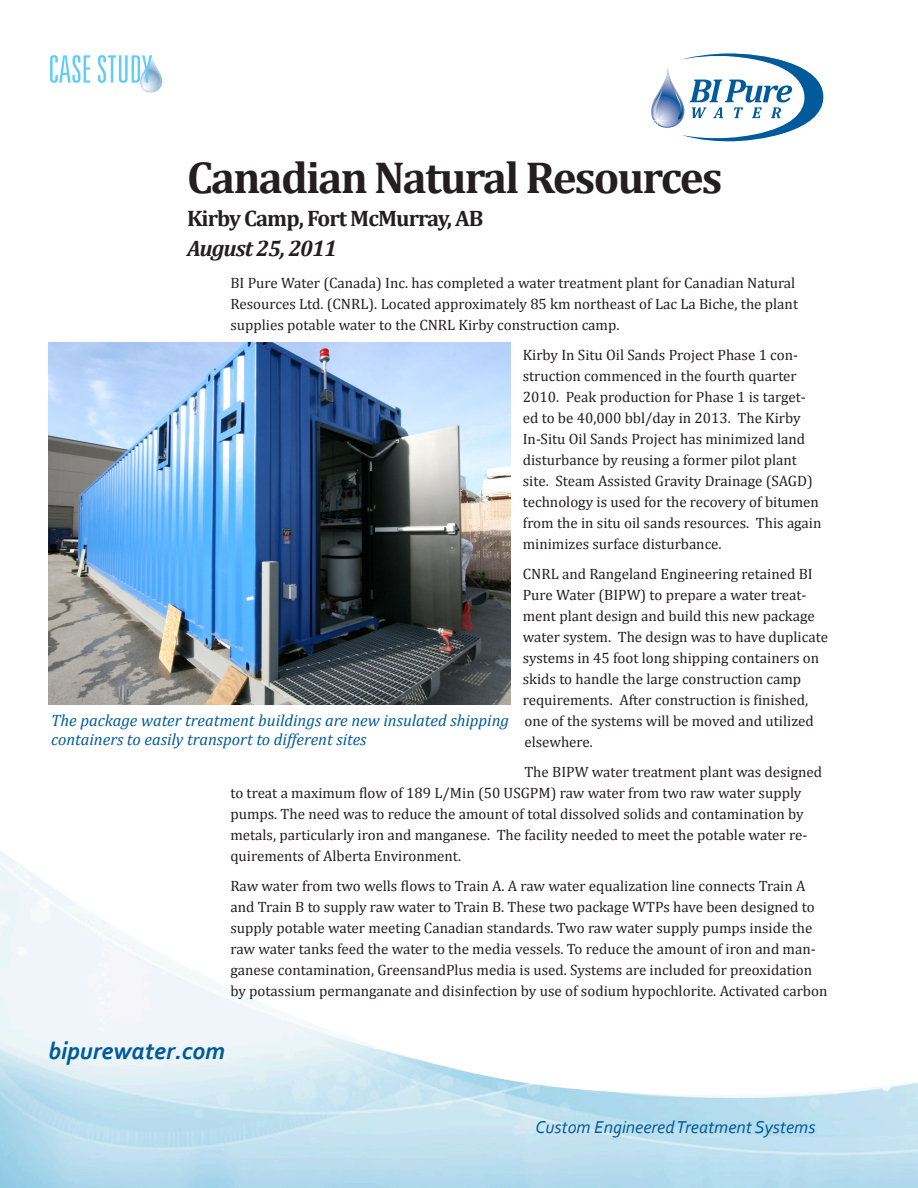
<style>
.page{position:relative;width:918px;height:1188px;background:#fff}
.page>*{position:absolute;margin:0;border:0;box-sizing:border-box;transform-origin:0 0}
.prod_descr2{font:700 45px "Cambria";letter-spacing:-.04em;color:#231f20}
.t1{font:italic 700 24.75px "Corbel";color:#005b9a}
.prod_descr2-2{font:700 22.5px/30px "Cambria";letter-spacing:-.04em;color:#231f20}
.t2{font:italic 18px "Corbel";color:#005b9a}
.cutline2{font:italic 16.5px/19.5px "Cambria";color:#005b9a}
.body2{font:15px/21px "Cambria";color:#231f20}
.s1{font-style:italic}
</style>
<div class="page">
<svg style="left:651px;top:53px;width:173px;height:89px"></svg>
<img style="left:49px;top:342px;width:462px;height:362px">
<img style="left:140px;top:54px;width:23px;height:39px">
<svg style="left:50px;top:55px;width:102px;height:28px"></svg>
<p class="prod_descr2" style="left:187px;top:146px;width:537px">Canadian Natural Resources</p>
<p class="prod_descr2-2" style="left:187px;top:203px;width:298px">Kirby Camp, Fort McMurray, AB<br><span class="s1">August 25, 2011</span></p>
<p class="body2" style="left:230px;top:272px;width:569px">BI Pure Water (Canada) Inc. has completed a water treatment plant for Canadian Natural<br>Resources Ltd. (CNRL). Located approximately 85 km northeast of Lac La Biche, the plant supplies potable water to the CNRL Kirby construction camp.</p>
<p class="body2" style="left:523px;top:344px;width:300px">Kirby In Situ Oil Sands Project Phase 1 con&shy;struction commenced in the fourth quarter 2010. Peak production for Phase 1 is target&shy;ed to be 40,000 bbl/day in 2013. The Kirby In-Situ Oil Sands Project has minimized land disturbance by reusing a former pilot plant site. Steam Assisted Gravity Drainage (SAGD) technology is used for the recovery of bitumen from the in situ oil sands resources. This again minimizes surface disturbance.</p>
<p class="body2" style="left:523px;top:563px;width:307px">CNRL and Rangeland Engineering retained BI Pure Water (BIPW) to prepare a water treat&shy;ment plant design and build this new package water system. The design was to have duplicate systems in 45 foot long shipping containers on skids to handle the large construction camp requirements. After construction is finished, one of the systems will be moved and utilized elsewhere.</p>
<p class="body2" style="left:230px;top:761px;width:593px;text-indent:294px">The BIPW water treatment plant was designed to treat a maximum flow of 189 L/Min (50 USGPM) raw water from two raw water supply pumps. The need was to reduce the amount of total dissolved solids and contamination by metals, particularly iron and manganese. The facility needed to meet the potable water re&shy;quirements of Alberta Environment.</p>
<p class="body2" style="left:230px;top:875px;width:599px">Raw water from two wells flows to Train A. A raw water equalization line connects Train A and Train B to supply raw water to Train B. These two package WTPs have been designed to supply potable water meeting Canadian standards. Two raw water supply pumps inside the raw water tanks feed the water to the media vessels. To reduce the amount of iron and man&shy;ganese contamination, GreensandPlus media is used. Systems are included for preoxidation by potassium permanganate and disinfection by use of sodium hypochlorite. Activated carbon</p>
<p class="cutline2" style="left:51px;top:710px;width:460px">The package water treatment buildings are new insulated shipping containers to easily transport to different sites</p>
<p class="t1" style="left:49px;top:1035px;width:178px">bipurewater.com</p>
<p class="t2" style="left:536px;top:1116px;width:282px">Custom Engineered Treatment Systems</p>
</div>
